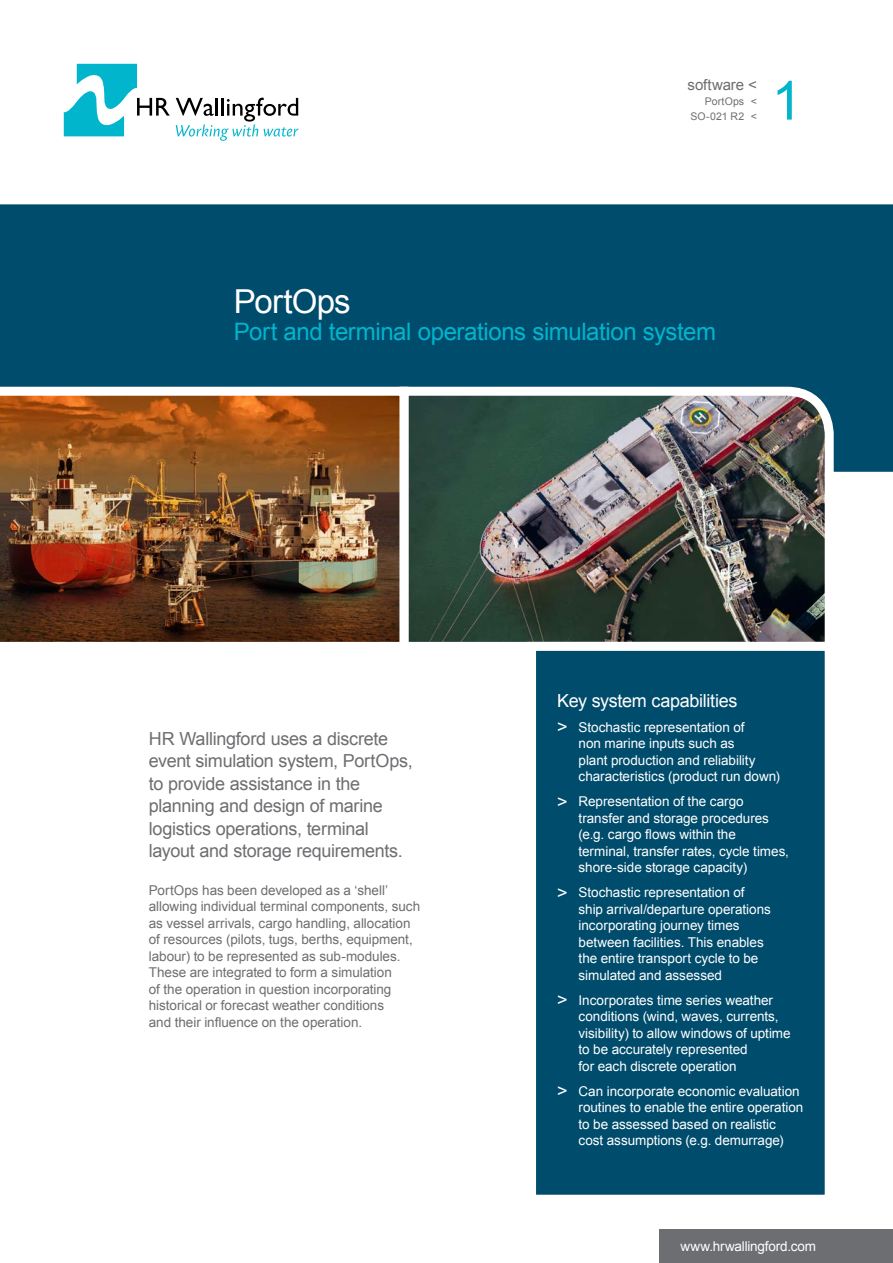
<style>
.page{position:relative;width:893px;height:1263px;background:#fff}
.page>*{position:absolute;margin:0;border:0;box-sizing:border-box;transform-origin:0 0}
.t1{font:54px "Arial";color:#00b5cc}
.t2{font:33px "Arial";letter-spacing:-.025em;color:#fff}
.t3{font:24px "Arial";letter-spacing:-.02em;color:#00b5cc}
.t4{font:18px/22.5px "Arial";letter-spacing:-.015em;color:#6d6e71}
.t5{font:18px "Arial";letter-spacing:-.02em;color:#fff}
.t6{font:15px "Arial";letter-spacing:-.01em;color:#6d6e71}
.t7{font:13.5px/16.5px "Arial";letter-spacing:-.005em;color:#fff}
.t8{font:13.5px/16.5px "Arial";letter-spacing:-.005em;color:#6d6e71}
.t9{font:10.5px/15px "Arial";letter-spacing:.01em;color:#6d6e71}
.s1{font-size:18px}
</style>
<div class="page">
<div style="left:659px;top:1229px;width:234px;height:34px;background:#6d6e71"></div>
<svg style="left:64px;top:64px;width:106px;height:72px"></svg>
<svg style="left:176px;top:98px;width:122px;height:43px"></svg>
<div style="left:0;top:204px;width:893px;height:268px;background:#004c6c"></div>
<img style="left:395px;top:382px;width:443px;height:260px">
<img style="left:0;top:387px;width:408px;height:255px">
<div style="left:531px;top:646px;width:298px;height:553px;background:#004c6c"></div>
<div style="left:527px;top:642px;width:307px;height:562px;border:9px solid #fff"></div>
<p class="t6" style="left:688px;top:75px;width:71px">software &lt;</p>
<p class="t9" style="left:751px;top:94px;width:8px">&lt; &lt;</p>
<p class="t9" style="left:690px;top:94px;width:55px;text-align:right">PortOps<br>SO-021 R2</p>
<h1 class="t1" style="left:772px;top:65px;width:32px">1</h1>
<h2 class="t2" style="left:234px;top:280px;width:118px">PortOps</h2>
<h3 class="t3" style="left:234px;top:316px;width:484px">Port and terminal operations simulation system</h3>
<h3 class="t4" style="left:149px;top:727px;width:265px">HR Wallingford uses a discrete event simulation system, PortOps, to provide assistance in the planning and design of marine logistics operations, terminal layout and storage requirements.</h3>
<p class="t8" style="left:149px;top:882px;width:273px">PortOps has been developed as a ‘shell’ allowing individual terminal components, such as vessel arrivals, cargo handling, allocation of resources (pilots, tugs, berths, equipment, labour) to be represented as sub‑modules.<br>These are integrated to form a simulation<br>of the operation in question incorporating historical or forecast weather conditions<br>and their influence on the operation.</p>
<h3 class="t5" style="left:557px;top:688px;width:182px">Key system capabilities</h3>
<p class="t7" style="left:579px;top:719px;width:203px;text-indent:-21px"><span class="s1">&gt;</span> Stochastic representation of<br>non marine inputs such as<br>plant production and reliability characteristics (product run down)</p>
<p class="t7" style="left:579px;top:793px;width:212px;text-indent:-21px"><span class="s1">&gt;</span> Representation of the cargo transfer and storage procedures (e.g. cargo flows within the terminal, transfer rates, cycle times, shore-side storage capacity)</p>
<p class="t7" style="left:579px;top:884px;width:194px;text-indent:-21px"><span class="s1">&gt;</span> Stochastic representation of ship arrival/departure operations incorporating journey times between facilities. This enables the entire transport cycle to be simulated and assessed</p>
<p class="t7" style="left:579px;top:992px;width:214px;text-indent:-21px"><span class="s1">&gt;</span> Incorporates time series weather conditions (wind, waves, currents, visibility) to allow windows of uptime to be accurately represented<br>for each discrete operation</p>
<p class="t7" style="left:579px;top:1083px;width:226px;text-indent:-21px"><span class="s1">&gt;</span> Can incorporate economic evaluation routines to enable the entire operation to be assessed based on realistic cost assumptions (e.g. demurrage)</p>
<p class="t7" style="left:680px;top:1238px;width:137px">www.hrwallingford.com</p>
</div>
